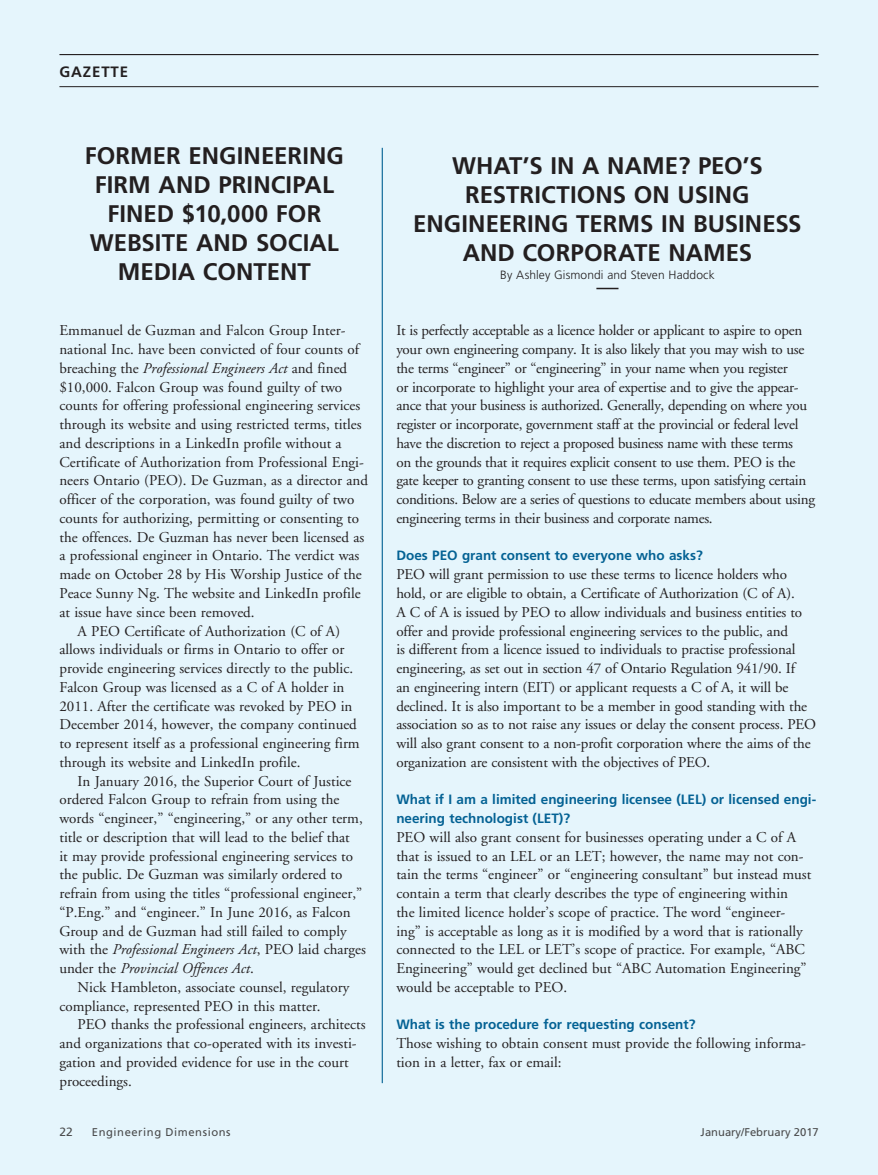
<style>
.page{position:relative;width:878px;height:1175px;background:#fff}
.page>*{position:absolute;margin:0;border:0;box-sizing:border-box;transform-origin:0 0}
.t1{font:700 24px/28.8px "Frutiger";color:#231f20;text-align:center}
.t2{font:15px/18.8px "Adobe Garamond";color:#231f20}
.t3{font:15px/18.8px "Adobe Garamond";letter-spacing:-.02em;color:#231f20}
.t4{font:italic 15px "Adobe Garamond";color:#231f20}
.t5{font:700 15px "Frutiger";letter-spacing:.06em;color:#231f20}
.t6{font:700 13.5px/18.8px "Frutiger";color:#046294}
.t7{font:300 12px "Frutiger";letter-spacing:.005em;color:#231f20}
.t8{font:12px "Frutiger";color:#4b4c4d}
.t9{font:11.25px "Frutiger";letter-spacing:.05em;color:#4b4c4d}
.t10{font:11.25px "Frutiger";color:#4b4c4d}
.s1{font-style:normal}
</style>
<div class="page">
<div style="left:0;top:0;width:878px;height:1174px;background:#e5f5fc"></div>
<hr style="left:59px;top:54px;width:759px;height:1px;background:#231f20">
<hr style="left:59px;top:86px;width:759px;height:1px;background:#231f20">
<hr style="left:382px;top:148px;width:1px;height:935px;background:#046294">
<svg style="left:596px;top:288px;width:22px;height:1px"></svg>
<p class="t5" style="left:59px;top:63px;width:70px">GAZETTE</p>
<p class="t1" style="left:85px;top:142px;width:260px">FORMER ENGINEERING<br>FIRM AND PRINCIPAL<br>FINED $10,000 FOR<br>WEBSITE AND SOCIAL<br>MEDIA CONTENT</p>
<p class="t2" style="left:59px;top:322px;width:287px">Emmanuel de Guzman and Falcon Group Inter-</p>
<p class="t2" style="left:59px;top:340px;width:301px">national Inc. have been convicted of four counts of</p>
<p class="t4" style="left:59px;top:360px;width:289px"><span class="s1">breaching the</span> Professional Engineers Act <span class="s1">and fined</span></p>
<p class="t2" style="left:59px;top:378px;width:284px">$10,000. Falcon Group was found guilty of two</p>
<p class="t2" style="left:59px;top:397px;width:302px">counts for offering professional engineering services</p>
<p class="t2" style="left:59px;top:415px;width:304px">through its website and using restricted terms, titles</p>
<p class="t2" style="left:59px;top:434px;width:284px">and descriptions in a LinkedIn profile without a</p>
<p class="t2" style="left:59px;top:453px;width:306px">Certificate of Authorization from Professional Engi-</p>
<p class="t2" style="left:59px;top:472px;width:310px">neers Ontario (PEO). De Guzman, as a director and</p>
<p class="t2" style="left:59px;top:490px;width:296px">officer of the corporation, was found guilty of two</p>
<p class="t2" style="left:59px;top:509px;width:301px">counts for authorizing, permitting or consenting to</p>
<p class="t2" style="left:59px;top:528px;width:306px">the offences. De Guzman has never been licensed as</p>
<p class="t2" style="left:59px;top:547px;width:301px">a professional engineer in Ontario. The verdict was</p>
<p class="t2" style="left:59px;top:565px;width:304px">made on October 28 by His Worship Justice of the</p>
<p class="t2" style="left:59px;top:584px;width:303px">Peace Sunny Ng. The website and LinkedIn profile</p>
<p class="t2" style="left:59px;top:603px;width:197px">at issue have since been removed.</p>
<p class="t2" style="left:77px;top:622px;width:264px">A PEO Certificate of Authorization (C of A)</p>
<p class="t2" style="left:59px;top:640px;width:286px">allows individuals or firms in Ontario to offer or</p>
<p class="t2" style="left:59px;top:659px;width:295px">provide engineering services directly to the public.</p>
<p class="t2" style="left:59px;top:678px;width:286px">Falcon Group was licensed as a C of A holder in</p>
<p class="t2" style="left:59px;top:697px;width:294px">2011. After the certificate was revoked by PEO in</p>
<p class="t2" style="left:59px;top:715px;width:299px">December 2014, however, the company continued</p>
<p class="t2" style="left:59px;top:734px;width:302px">to represent itself as a professional engineering firm</p>
<p class="t2" style="left:59px;top:753px;width:242px">through its website and LinkedIn profile.</p>
<p class="t2" style="left:77px;top:772px;width:275px">In January 2016, the Superior Court of Justice</p>
<p class="t2" style="left:59px;top:790px;width:281px">ordered Falcon Group to refrain from using the</p>
<p class="t2" style="left:59px;top:809px;width:305px">words “engineer,” “engineering,” or any other term,</p>
<p class="t2" style="left:59px;top:828px;width:292px">title or description that will lead to the belief that</p>
<p class="t2" style="left:59px;top:847px;width:295px">it may provide professional engineering services to</p>
<p class="t2" style="left:59px;top:865px;width:284px">the public. De Guzman was similarly ordered to</p>
<p class="t2" style="left:59px;top:884px;width:304px">refrain from using the titles “professional engineer,”</p>
<p class="t2" style="left:59px;top:903px;width:293px">“P.Eng.” and “engineer.” In June 2016, as Falcon</p>
<p class="t2" style="left:59px;top:922px;width:289px">Group and de Guzman had still failed to comply</p>
<p class="t4" style="left:59px;top:941px;width:308px"><span class="s1">with the</span> Professional Engineers Act<span class="s1">, PEO laid charges</span></p>
<p class="t4" style="left:59px;top:960px;width:196px"><span class="s1">under the</span> Provincial Offences Act<span class="s1">.</span></p>
<p class="t2" style="left:77px;top:978px;width:273px">Nick Hambleton, associate counsel, regulatory</p>
<p class="t2" style="left:59px;top:997px;width:263px">compliance, represented PEO in this matter.</p>
<p class="t2" style="left:77px;top:1015px;width:290px">PEO thanks the professional engineers, architects</p>
<p class="t2" style="left:59px;top:1034px;width:299px">and organizations that co-operated with its investi-</p>
<p class="t2" style="left:59px;top:1053px;width:291px">gation and provided evidence for use in the court</p>
<p class="t2" style="left:59px;top:1072px;width:74px">proceedings.</p>
<p class="t1" style="left:413px;top:152px;width:390px">WHAT’S IN A NAME? PEO’S<br>RESTRICTIONS ON USING<br>ENGINEERING TERMS IN BUSINESS<br>AND CORPORATE NAMES</p>
<p class="t7" style="left:500px;top:268px;width:216px">By Ashley Gismondi and Steven Haddock</p>
<p class="t3" style="left:396px;top:322px;width:420px">It is perfectly acceptable as a licence holder or applicant to aspire to open your own engineering company. It is also likely that you may wish to use the terms “engineer” or “engineering” in your name when you register<br>or incorporate to highlight your area of expertise and to give the appear&shy;ance that your business is authorized. Generally, depending on where you register or incorporate, government staff at the provincial or federal level have the discretion to reject a proposed business name with these terms<br>on the grounds that it requires explicit consent to use them. PEO is the gate keeper to granting consent to use these terms, upon satisfying certain conditions. Below are a series of questions to educate members about using engineering terms in their business and corporate names.</p>
<p class="t6" style="left:396px;top:546px;width:308px">Does PEO grant consent to everyone who asks?</p>
<p class="t2" style="left:396px;top:565px;width:421px">PEO will grant permission to use these terms to licence holders who hold, or are eligible to obtain, a Certificate of Authorization (C of A).<br>A C of A is issued by PEO to allow individuals and business entities to offer and provide professional engineering services to the public, and<br>is different from a licence issued to individuals to practise professional engineering, as set out in section 47 of Ontario Regulation 941/90. If<br>an engineering intern (EIT) or applicant requests a C of A, it will be declined. It is also important to be a member in good standing with the association so as to not raise any issues or delay the consent process. PEO will also grant consent to a non-profit corporation where the aims of the organization are consistent with the objectives of PEO.</p>
<p class="t6" style="left:396px;top:790px;width:421px">What if I am a limited engineering licensee (LEL) or licensed engi&shy;neering technologist (LET)?</p>
<p class="t2" style="left:396px;top:828px;width:416px">PEO will also grant consent for businesses operating under a C of A that is issued to an LEL or an LET; however, the name may not con&shy;tain the terms “engineer” or “engineering consultant” but instead must contain a term that clearly describes the type of engineering within<br>the limited licence holder’s scope of practice. The word “engineer&shy;ing” is acceptable as long as it is modified by a word that is rationally connected to the LEL or LET’s scope of practice. For example, “ABC Engineering” would get declined but “ABC Automation Engineering” would be acceptable to PEO.</p>
<p class="t6" style="left:396px;top:1015px;width:300px">What is the procedure for requesting consent?</p>
<p class="t2" style="left:396px;top:1034px;width:411px">Those wishing to obtain consent must provide the following informa&shy;tion in a letter, fax or email:</p>
<p class="t8" style="left:59px;top:1124px;width:15px">22</p>
<p class="t9" style="left:92px;top:1125px;width:140px">Engineering Dimensions</p>
<p class="t10" style="left:700px;top:1125px;width:120px">January/February 2017</p>
</div>
